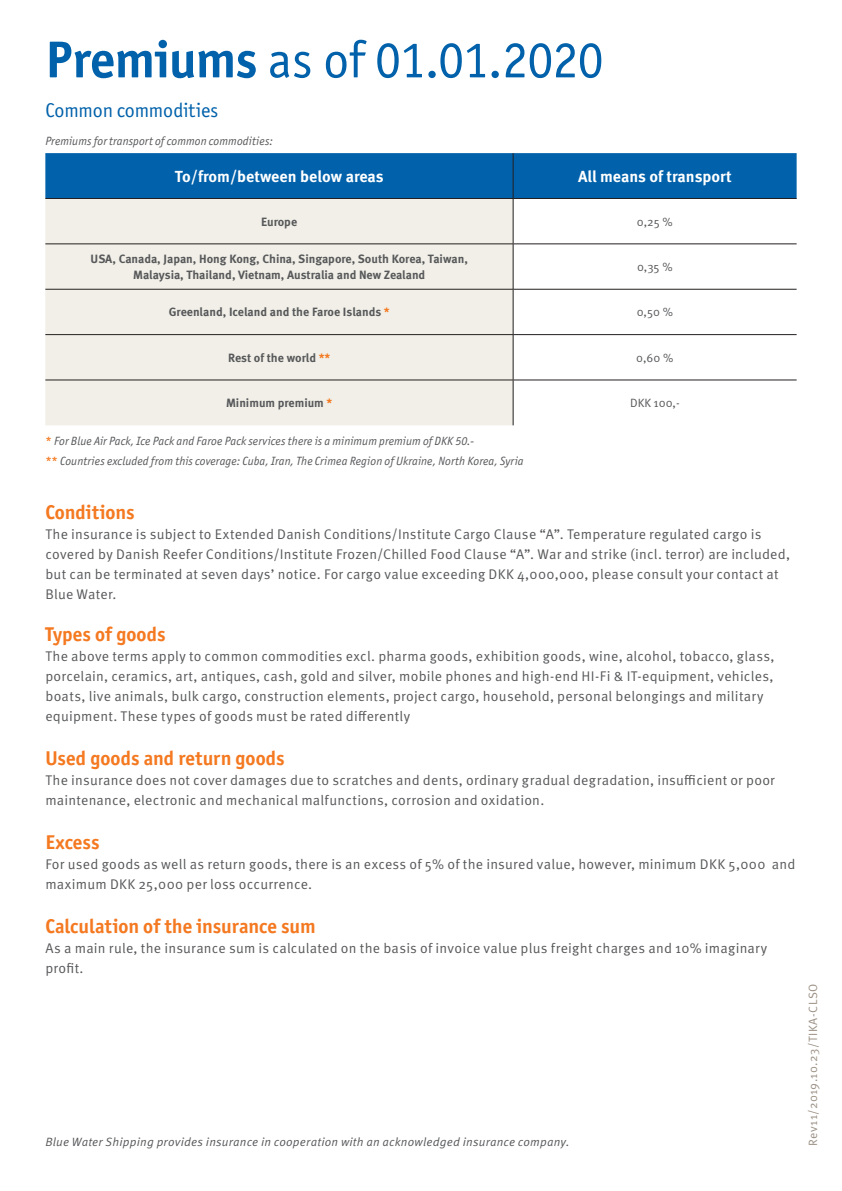
<style>
.page{position:relative;width:842px;height:1191px;background:#fff}
.page>*{position:absolute;margin:0;border:0;box-sizing:border-box;transform-origin:0 0}
.t1{font:52px "Officina Sans ITC Std";letter-spacing:-.015em;color:#0161aa}
.t2{font:700 20px "Officina Sans ITC Std";color:#f47921}
.t3{font:20px "Officina Sans ITC Std";letter-spacing:-.005em;color:#0161aa}
.t4{font:700 16px "Meta OT";color:#fff}
.t5{font:14px/20px "Meta OT Norm";letter-spacing:.015em;color:#57585a}
.t6{font:italic 12px/20px "Officina Sans ITC Std";letter-spacing:.005em;color:#57585a}
.t7{font:700 12px/16px "Meta OT";color:#57585a;text-align:center}
.t8{font:12px "Meta OT Norm Ita";letter-spacing:.02em;color:#57585a}
.t9{font:12px "Meta OT Norm";color:#57585a}
.t10{font:12px "Meta OT Norm";letter-spacing:.04em;color:#9a8f83}
.s1{font-weight:700}
.s2{color:#f47921}
.s3{font-weight:700;font-style:normal;color:#f47921}
</style>
<div class="page">
<div style="left:45px;top:153px;width:752px;height:45px;background:#0161aa"></div>
<div style="left:45px;top:199px;width:468px;height:226px;background:#f1efe7"></div>
<hr style="left:513px;top:153px;width:1px;height:45px;background:#231f20">
<hr style="left:45px;top:198px;width:468px;height:1px;background:#231f20">
<hr style="left:513px;top:198px;width:284px;height:1px;background:#231f20">
<hr style="left:513px;top:199px;width:1px;height:45px;background:#231f20">
<hr style="left:45px;top:243px;width:468px;height:1px;background:#231f20">
<hr style="left:513px;top:243px;width:284px;height:1px;background:#231f20">
<hr style="left:513px;top:244px;width:1px;height:45px;background:#231f20">
<hr style="left:45px;top:289px;width:468px;height:1px;background:#231f20">
<hr style="left:513px;top:289px;width:284px;height:1px;background:#231f20">
<hr style="left:513px;top:289px;width:1px;height:45px;background:#231f20">
<hr style="left:45px;top:334px;width:468px;height:1px;background:#231f20">
<hr style="left:513px;top:334px;width:284px;height:1px;background:#231f20">
<hr style="left:513px;top:335px;width:1px;height:45px;background:#231f20">
<hr style="left:45px;top:380px;width:468px;height:1px;background:#231f20">
<hr style="left:513px;top:380px;width:284px;height:1px;background:#231f20">
<hr style="left:513px;top:380px;width:1px;height:45px;background:#231f20">
<h1 class="t1" style="left:45px;top:30px;width:560px"><span class="s1">Premiums</span> as of 01.01.2020</h1>
<h2 class="t3" style="left:45px;top:98px;width:174px">Common commodities</h2>
<p class="t6" style="left:45px;top:131px;width:229px">Premiums for transport of common commodities:</p>
<p class="t4" style="left:175px;top:166px;width:210px">To/from/between below areas</p>
<p class="t4" style="left:578px;top:166px;width:155px">All means of transport</p>
<p class="t7" style="left:261px;top:214px;width:37px">Europe</p>
<p class="t9" style="left:637px;top:214px;width:37px">0,25 %</p>
<p class="t7" style="left:91px;top:251px;width:379px">USA, Canada, Japan, Hong Kong, China, Singapore, South Korea, Taiwan,<br>Malaysia, Thailand, Vietnam, Australia and New Zealand</p>
<p class="t9" style="left:637px;top:260px;width:37px">0,35 %</p>
<p class="t7" style="left:169px;top:304px;width:222px">Greenland, Iceland and the Faroe Islands <span class="s2">*</span></p>
<p class="t9" style="left:637px;top:305px;width:38px">0,50 %</p>
<p class="t7" style="left:228px;top:350px;width:104px">Rest of the world <span class="s2">**</span></p>
<p class="t9" style="left:636px;top:350px;width:39px">0,60 %</p>
<p class="t7" style="left:226px;top:395px;width:108px">Minimum premium <span class="s2">*</span></p>
<p class="t9" style="left:630px;top:396px;width:51px">DKK 100,-</p>
<p class="t6" style="left:45px;top:431px;width:480px"><span class="s3">*</span> For Blue Air Pack, Ice Pack and Faroe Pack services there is a minimum premium of DKK 50.-<br><span class="s3">**</span> Countries excluded from this coverage: Cuba, Iran, The Crimea Region of Ukraine, North Korea, Syria</p>
<h2 class="t2" style="left:45px;top:500px;width:91px">Conditions</h2>
<p class="t5" style="left:45px;top:524px;width:746px">The insurance is subject to Extended Danish Conditions/Institute Cargo Clause “A”. Temperature regulated cargo is covered by Danish Reefer Conditions/Institute Frozen/Chilled Food Clause “A”. War and strike (incl. terror) are included, but can be terminated at seven days’ notice. For cargo value exceeding DKK 4,000,000, please consult your contact at Blue Water.</p>
<h2 class="t2" style="left:45px;top:622px;width:122px">Types of goods</h2>
<p class="t5" style="left:45px;top:646px;width:731px">The above terms apply to common commodities excl. pharma goods, exhibition goods, wine, alcohol, tobacco, glass, porcelain, ceramics, art, antiques, cash, gold and silver, mobile phones and high-end HI-Fi &amp; IT-equipment, vehicles, boats, live animals, bulk cargo, construction elements, project cargo, household, personal belongings and military equipment. These types of goods must be rated differently</p>
<h2 class="t2" style="left:45px;top:746px;width:241px">Used goods and return goods</h2>
<p class="t5" style="left:45px;top:770px;width:731px">The insurance does not cover damages due to scratches and dents, ordinary gradual degradation, insufficient or poor maintenance, electronic and mechanical malfunctions, corrosion and oxidation.</p>
<h2 class="t2" style="left:45px;top:830px;width:56px">Excess</h2>
<p class="t5" style="left:45px;top:854px;width:752px">For used goods as well as return goods, there is an excess of 5% of the insured value, however, minimum DKK 5,000 and maximum DKK 25,000 per loss occurrence.</p>
<h2 class="t2" style="left:45px;top:914px;width:272px">Calculation of the insurance sum</h2>
<p class="t5" style="left:45px;top:938px;width:723px">As a main rule, the insurance sum is calculated on the basis of invoice value plus freight charges and 10% imaginary profit.</p>
<p class="t8" style="left:45px;top:1134px;width:526px">Blue Water Shipping provides insurance in cooperation with an acknowledged insurance company.</p>
<p class="t10" style="left:806px;top:1145px;width:164px;rotate:-90deg">Rev11/2019.10.23/TIKA-CLSO</p>
</div>
